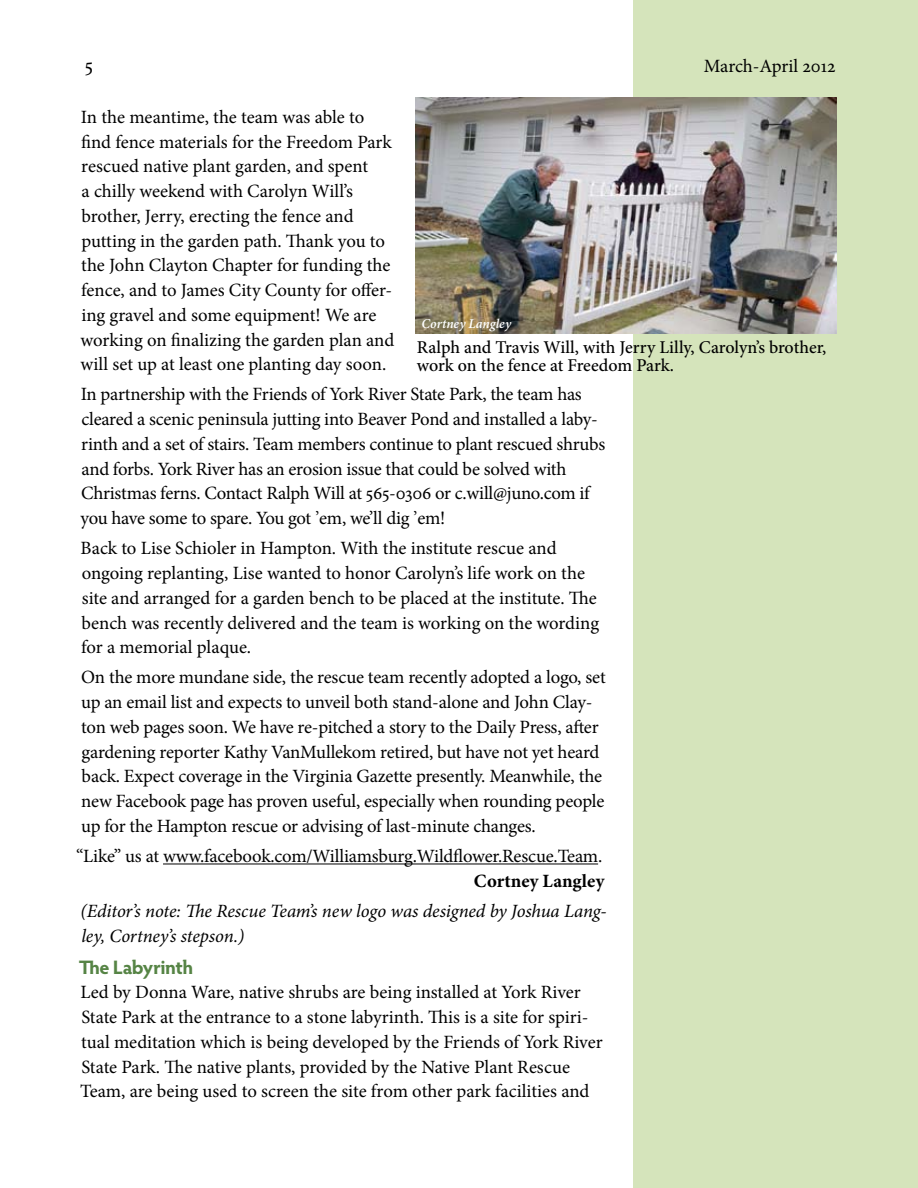
<style>
.page{position:relative;width:918px;height:1188px;background:#fff}
.page>*{position:absolute;margin:0;border:0;box-sizing:border-box;transform-origin:0 0}
.t1{font:21px "Minion Pro";color:#000}
.t2{font:700 19.5px "Hypatia Sans Pro";letter-spacing:-.025em;color:#568445}
.t3{font:18.75px/24.8px "Minion Pro";letter-spacing:-.01em;color:#000}
.t4{font:italic 18.75px/24.8px "Minion Pro";letter-spacing:-.005em;color:#000}
.t5{font:700 18.75px "Minion Pro";letter-spacing:.01em;color:#000}
.t6{font:500 18px/18px "Minion Pro";letter-spacing:-.005em;color:#000}
.t7{font:italic 600 13.5px "Minion Pro";color:#fff}
.s1{font-family:"Adobe Garamond Pro"}
</style>
<div class="page">
<div style="left:634px;top:0;width:284px;height:1188px;background:#d5e4bb"></div>
<hr style="left:163px;top:864px;width:435px;height:1px;background:#000">
<img style="left:415px;top:97px;width:421px;height:237px">
<p class="t1" style="left:85px;top:51px;width:10px">5</p>
<p class="t3" style="left:704px;top:54px;width:133px">March-April 2012</p>
<p class="t3" style="left:81px;top:104px;width:315px">In the meantime, the team was able to find fence materials for the Freedom Park rescued native plant garden, and spent<br>a chilly weekend with Carolyn Will’s brother, Jerry, erecting the fence and putting in the garden path. Thank you to the John Clayton Chapter for funding the fence, and to James City County for offer&shy;ing gravel and some equipment! We are working on finalizing the garden plan and will set up at least one planting day soon.</p>
<p class="t3" style="left:81px;top:382px;width:526px">In partnership with the Friends of York River State Park, the team has cleared a scenic peninsula jutting into Beaver Pond and installed a laby&shy;rinth and a set of stairs. Team members continue to plant rescued shrubs and forbs. York River has an erosion issue that could be solved with Christmas ferns. Contact Ralph Will at 565-0306 or c.will@juno.com if you have some to spare. You got <span class="s1">’</span>em, we’ll dig <span class="s1">’</span>em!</p>
<p class="t3" style="left:81px;top:536px;width:520px">Back to Lise Schioler in Hampton. With the institute rescue and ongoing replanting, Lise wanted to honor Carolyn’s life work on the site and arranged for a garden bench to be placed at the institute. The bench was recently delivered and the team is working on the wording for a memorial plaque.</p>
<p class="t3" style="left:81px;top:665px;width:526px">On the more mundane side, the rescue team recently adopted a logo, set up an email list and expects to unveil both stand-alone and John Clay&shy;ton web pages soon. We have re-pitched a story to the Daily Press, after gardening reporter Kathy VanMullekom retired, but have not yet heard back. Expect coverage in the Virginia Gazette presently. Meanwhile, the new Facebook page has proven useful, especially when rounding people up for the Hampton rescue or advising of last-minute changes.</p>
<p class="t3" style="left:76px;top:844px;width:528px">“Like” us at www.facebook.com/Williamsburg.Wildflower.Rescue.Team.</p>
<p class="t5" style="left:474px;top:868px;width:132px">Cortney Langley</p>
<p class="t4" style="left:80px;top:899px;width:528px">(Editor’s note: The Rescue Team’s new logo was designed by Joshua Lang&shy;ley, Cortney’s stepson.)</p>
<p class="t2" style="left:79px;top:953px;width:116px">The Labyrinth</p>
<p class="t3" style="left:80px;top:980px;width:524px">Led by Donna Ware, native shrubs are being installed at York River State Park at the entrance to a stone labyrinth. This is a site for spiri&shy;tual meditation which is being developed by the Friends of York River State Park. The native plants, provided by the Native Plant Rescue Team, are being used to screen the site from other park facilities and</p>
<p class="t7" style="left:421px;top:314px;width:91px">Cortney Langley</p>
<p class="t6" style="left:417px;top:339px;width:411px">Ralph and Travis Will, with Jerry Lilly, Carolyn’s brother, work on the fence at Freedom Park.</p>
</div>
